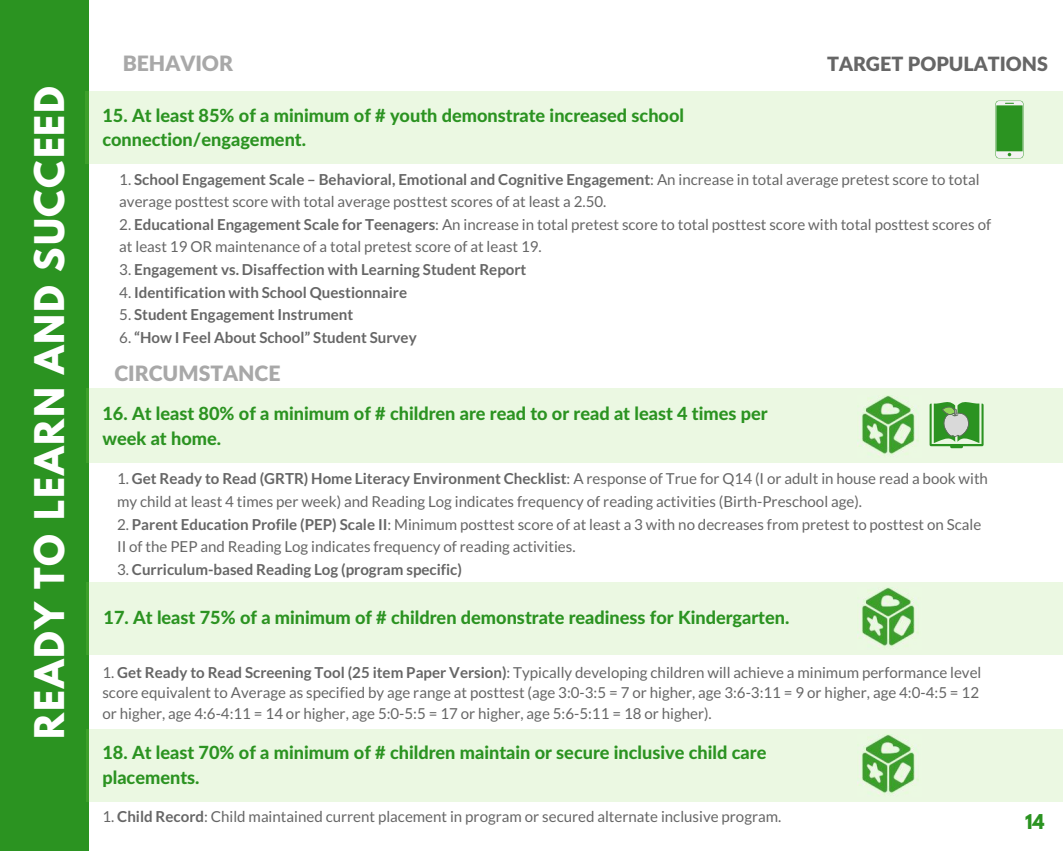
<style>
.page{position:relative;width:1063px;height:851px;background:#fff}
.page>*{position:absolute;margin:0;border:0;box-sizing:border-box;transform-origin:0 0}
.t1{font:700 36.3px "League Spartan";letter-spacing:.05em;color:#fff}
.t2{font:900 21.15px "Lato Latin";color:#a8a8a8}
.t3{font:900 19.65px "Lato Latin";color:#666}
.t4{font:800 18.15px/24.8px "Lato Latin";color:#2b9321}
.t5{font:700 18.15px "League Spartan";color:#2b9321}
.t6{font:15.15px/22.5px "Lato";color:#666}
.t7{font:700 15.15px "Lato";color:#666}
.s1{font-weight:700}
.s2{font-weight:400}
</style>
<div class="page">
<div style="left:0;top:0;width:89px;height:850px;background:#2b9321"></div>
<div style="left:87px;top:388px;width:976px;height:75px;background:#ebf8e2"></div>
<div style="left:87px;top:582px;width:976px;height:72px;background:#ebf8e2"></div>
<div style="left:85px;top:92px;width:978px;height:72px;background:#ebf8e2"></div>
<div style="left:87px;top:729px;width:976px;height:72px;background:#ebf8e2"></div>
<svg style="left:930px;top:402px;width:54px;height:46px"></svg>
<img style="left:859px;top:395px;width:60px;height:61px">
<img style="left:859px;top:587px;width:60px;height:61px">
<img style="left:859px;top:734px;width:60px;height:61px">
<svg style="left:995px;top:101px;width:29px;height:57px"></svg>
<h1 class="t1" style="left:31px;top:738px;width:654px;rotate:-90deg">READY TO LEARN AND SUCCEED</h1>
<h2 class="t2" style="left:123px;top:50px;width:112px">BEHAVIOR</h2>
<p class="t3" style="left:827px;top:52px;width:222px">TARGET POPULATIONS</p>
<p class="t4" style="left:102px;top:102px;width:583px">15. At least 85% of a minimum of # youth demonstrate increased school connection/engagement.</p>
<p class="t6" style="left:119px;top:168px;width:862px">1. <span class="s1">School Engagement Scale – Behavioral, Emotional and Cognitive Engagement</span>: An increase in total average pretest score to total average posttest score with total average posttest scores of at least a 2.50.</p>
<p class="t6" style="left:119px;top:213px;width:873px">2. <span class="s1">Educational Engagement Scale for Teenagers</span>: An increase in total pretest score to total posttest score with total posttest scores of at least 19 OR maintenance of a total pretest score of at least 19.</p>
<p class="t7" style="left:119px;top:260px;width:409px"><span class="s2">3.</span> Engagement vs. Disaffection with Learning Student Report</p>
<p class="t7" style="left:119px;top:282px;width:289px"><span class="s2">4.</span> Identification with School Questionnaire</p>
<p class="t7" style="left:119px;top:305px;width:235px"><span class="s2">5.</span> Student Engagement Instrument</p>
<p class="t7" style="left:119px;top:327px;width:299px"><span class="s2">6.</span> “How I Feel About School” Student Survey</p>
<h2 class="t2" style="left:114px;top:360px;width:168px">CIRCUMSTANCE</h2>
<p class="t4" style="left:102px;top:400px;width:667px">16. At least 80% of a minimum of # children are read to or read at least 4 times per week at home.</p>
<p class="t6" style="left:117px;top:467px;width:873px">1. <span class="s1">Get Ready to Read (GRTR) Home Literacy Environment Checklist</span>: A response of True for Q14 (I or adult in house read a book with my child at least 4 times per week) and Reading Log indicates frequency of reading activities (Birth-Preschool age).</p>
<p class="t6" style="left:117px;top:512px;width:866px">2. <span class="s1">Parent Education Profile (PEP) Scale II</span>: Minimum posttest score of at least a 3 with no decreases from pretest to posttest on Scale<br>II of the PEP and Reading Log indicates frequency of reading activities.</p>
<p class="t7" style="left:117px;top:559px;width:346px"><span class="s2">3.</span> Curriculum-based Reading Log (program specific)</p>
<p class="t4" style="left:104px;top:604px;width:687px">17. At least 75% of a minimum of # children demonstrate readiness for Kindergarten.</p>
<p class="t6" style="left:102px;top:662px;width:881px;line-height:20.2px">1. <span class="s1">Get Ready to Read Screening Tool (25 item Paper Version)</span>: Typically developing children will achieve a minimum performance level score equivalent to Average as specified by age range at posttest (age 3:0-3:5 = 7 or higher, age 3:6-3:11 = 9 or higher, age 4:0-4:5 = 12 or higher, age 4:6-4:11 = 14 or higher, age 5:0-5:5 = 17 or higher, age 5:6-5:11 = 18 or higher).</p>
<p class="t4" style="left:102px;top:739px;width:666px">18. At least 70% of a minimum of # children maintain or secure inclusive child care placements.</p>
<p class="t6" style="left:102px;top:804px;width:680px">1. <span class="s1">Child Record</span>: Child maintained current placement in program or secured alternate inclusive program.</p>
<p class="t5" style="left:1025px;top:812px;width:21px">14</p>
</div>
